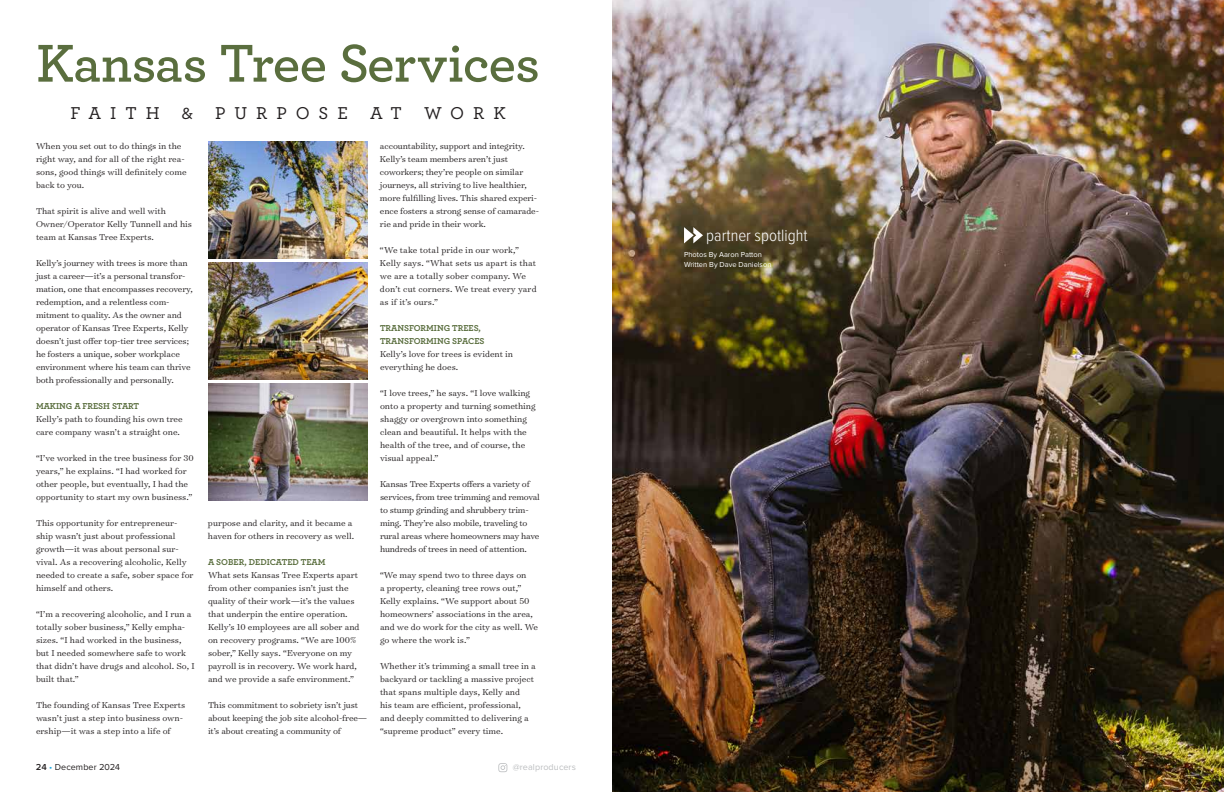
<style>
.page{position:relative;width:1224px;height:792px;background:#fff}
.page>*{position:absolute;margin:0;border:0;box-sizing:border-box;transform-origin:0 0}
.t1{font:600 55.8px "Archer Pro";letter-spacing:-.015em;color:#5a6e3e}
.t2{font:500 18px "Archer Pro";letter-spacing:.5em;color:#231f20}
.t3{font:300 17px "Proxima Nova Cond";color:#fff}
.t4{font:300 9.8px/13px "Surveyor Text";color:#231f20}
.t5{font:300 9.8px/13px "Surveyor Text";letter-spacing:-.02em;color:#231f20}
.t6{font:700 9px/13px "Archer Pro";color:#5a6e3e}
.t7{font:9px "Proxima Nova";letter-spacing:.01em;color:#231f20}
.t8{font:9px "Proxima Nova";letter-spacing:.01em;color:#bcbec0}
.t9{font:7.5px/10px "Proxima Nova";color:#fff}
.s1{font-weight:600}
.s2{color:#19a8e0}
</style>
<div class="page">
<svg style="left:498px;top:763px;width:9px;height:9px"></svg>
<img style="left:612px;top:0;width:612px;height:792px">
<svg style="left:684px;top:227px;width:19px;height:16px"></svg>
<img style="left:208px;top:141px;width:160px;height:117px">
<img style="left:208px;top:262px;width:160px;height:117px">
<img style="left:208px;top:383px;width:160px;height:118px">
<h1 class="t1" style="left:36px;top:21px;width:506px">Kansas Tree Services</h1>
<h2 class="t2" style="left:70px;top:100px;width:437px">FAITH &amp; PURPOSE AT WORK</h2>
<p class="t4" style="left:36px;top:139px;width:152px">When you set out to do things in the right way, and for all of the right rea&shy;sons, good things will definitely come back to you.</p>
<p class="t4" style="left:36px;top:204px;width:158px">That spirit is alive and well with<br>Owner/Operator Kelly Tunnell and his team at Kansas Tree Experts.</p>
<p class="t4" style="left:36px;top:256px;width:158px">Kelly’s journey with trees is more than just a career—it’s a personal transfor&shy;mation, one that encompasses recovery, redemption, and a relentless com&shy;mitment to quality. As the owner and operator of Kansas Tree Experts, Kelly doesn’t just offer top-tier tree services; he fosters a unique, sober workplace environment where his team can thrive both professionally and personally.</p>
<p class="t6" style="left:36px;top:399px;width:105px">MAKING A FRESH START</p>
<p class="t4" style="left:36px;top:412px;width:148px">Kelly’s path to founding his own tree care company wasn’t a straight one.</p>
<p class="t4" style="left:36px;top:451px;width:159px">“I’ve worked in the tree business for 30 years,” he explains. “I had worked for other people, but eventually, I had the opportunity to start my own business.”</p>
<p class="t4" style="left:36px;top:516px;width:159px">This opportunity for entrepreneur&shy;ship wasn’t just about professional growth—it was about personal sur&shy;vival. As a recovering alcoholic, Kelly needed to create a safe, sober space for himself and others.</p>
<p class="t4" style="left:36px;top:607px;width:160px">“I’m a recovering alcoholic, and I run a totally sober business,” Kelly empha&shy;sizes. “I had worked in the business, but I needed somewhere safe to work that didn’t have drugs and alcohol. So, I built that.”</p>
<p class="t4" style="left:36px;top:698px;width:151px">The founding of Kansas Tree Experts wasn’t just a step into business own&shy;ership—it was a step into a life of</p>
<p class="t4" style="left:208px;top:516px;width:148px">purpose and clarity, and it became a haven for others in recovery as well.</p>
<p class="t6" style="left:208px;top:555px;width:119px">A SOBER, DEDICATED TEAM</p>
<p class="t4" style="left:208px;top:568px;width:153px">What sets Kansas Tree Experts apart from other companies isn’t just the quality of their work—it’s the values that underpin the entire operation.<br>Kelly’s 10 employees are all sober and on recovery programs. “We are 100% sober,” Kelly says. “Everyone on my payroll is in recovery. We work hard, and we provide a safe environment.”</p>
<p class="t4" style="left:208px;top:698px;width:161px">This commitment to sobriety isn’t just about keeping the job site alcohol-free— it’s about creating a community of</p>
<p class="t4" style="left:380px;top:139px;width:161px">accountability, support and integrity.<br>Kelly’s team members aren’t just coworkers; they’re people on similar journeys, all striving to live healthier, more fulfilling lives. This shared experi&shy;ence fosters a strong sense of camarade&shy;rie and pride in their work.</p>
<p class="t4" style="left:380px;top:243px;width:158px">“We take total pride in our work,”<br>Kelly says. “What sets us apart is that we are a totally sober company. We don’t cut corners. We treat every yard as if it’s ours.”</p>
<p class="t6" style="left:380px;top:321px;width:106px">TRANSFORMING TREES,<br>TRANSFORMING SPACES</p>
<p class="t4" style="left:380px;top:347px;width:134px">Kelly’s love for trees is evident in everything he does.</p>
<p class="t4" style="left:380px;top:386px;width:157px">“I love trees,” he says. “I love walking onto a property and turning something shaggy or overgrown into something clean and beautiful. It helps with the health of the tree, and of course, the visual appeal.”</p>
<p class="t5" style="left:380px;top:477px;width:161px">Kansas Tree Experts offers a variety of services, from tree trimming and removal to stump grinding and shrubbery trim&shy;ming. They’re also mobile, traveling to rural areas where homeowners may have hundreds of trees in need of attention.</p>
<p class="t4" style="left:380px;top:568px;width:160px">“We may spend two to three days on<br>a property, cleaning tree rows out,” Kelly explains. “We support about 50 homeowners’ associations in the area, and we do work for the city as well. We go where the work is.”</p>
<p class="t4" style="left:380px;top:659px;width:157px">Whether it’s trimming a small tree in a backyard or tackling a massive project that spans multiple days, Kelly and<br>his team are efficient, professional, and deeply committed to delivering a “supreme product” every time.</p>
<p class="t7" style="left:36px;top:762px;width:86px"><span class="s1">24</span> <span class="s2">•</span> December 2024</p>
<p class="t8" style="left:513px;top:762px;width:65px">@realproducers</p>
<h3 class="t3" style="left:706px;top:227px;width:103px">partner spotlight</h3>
<p class="t9" style="left:684px;top:250px;width:89px">Photos By Aaron Patton<br>Written By Dave Danielson</p>
</div>
